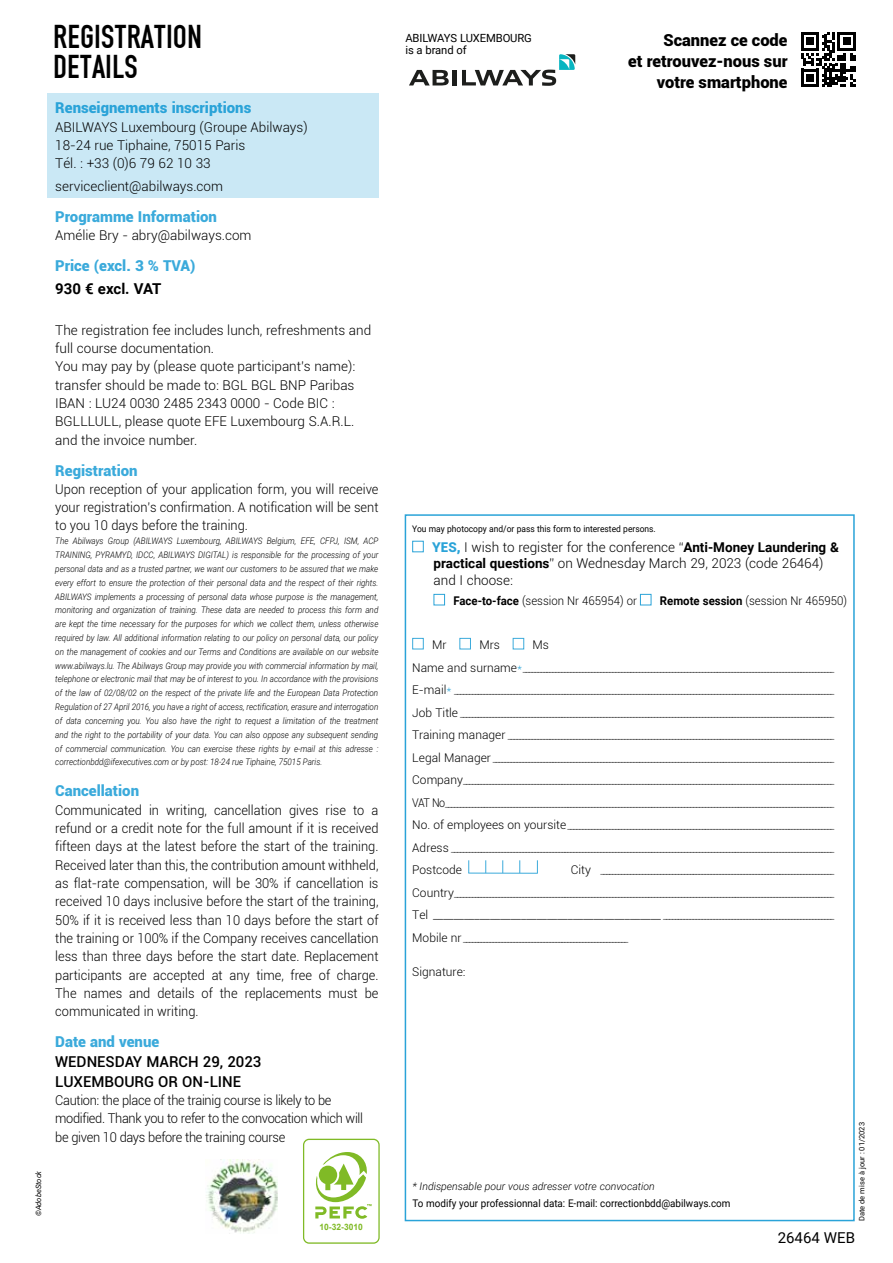
<style>
.page{position:relative;width:893px;height:1263px;background:#fff}
.page>*{position:absolute;margin:0;border:0;box-sizing:border-box;transform-origin:0 0}
.t1{font:34.5px/30px "DIN 1451 Engschrift Regular";color:#000}
.t2{font:900 16.5px/21px "Roboto";color:#000;text-align:right}
.t3{font:900 15px "Roboto";color:#3baadb}
.t4{font:500 15px/19.8px "Roboto";color:#000}
.t5{font:900 15px "Roboto";color:#2aa3d8}
.t6{font:700 15px "Roboto";color:#000}
.t7{font:15px "Roboto";color:#000}
.t8{font:300 13.5px/18.3px "Roboto";color:#000;text-align:justify;scale:.95 1}
.t9{font:300 13.5px/18.3px "Roboto";color:#000}
.t10{font:300 13.5px/18.3px "Roboto";letter-spacing:-.025em;color:#000;scale:.95 1}
.t11{font:300 12px "Roboto";color:#000;scale:.95 1}
.t12{font:300 12px "Roboto";color:#000}
.t13{font:11.25px/12px "Roboto";letter-spacing:-.01em;color:#000}
.t14{font:10.5px "Roboto";color:#000;scale:.94 1}
.t15{font:italic 300 10.5px "Roboto";color:#000}
.t16{font:300 9px "Roboto";color:#000}
.t17{font:italic 300 9px/13.8px "Roboto";color:#000;text-align:justify;scale:.9 1}
.t18{font:9px "Roboto";color:#000;scale:.94 1}
.t19{font:700 8.85px "Arial";color:#80ba26}
.t20{font:7.5px "Roboto";color:#000}
.t21{font:italic 7.5px "Roboto";color:#000}
.s1{font-weight:900;color:#2aa3d8}
.s2{font-weight:700}
.s3{font-size:12px}
.s4{font-size:12px;color:#3baadb}
</style>
<div class="page">
<div style="left:47px;top:93px;width:331px;height:105px;background:#cae8f5"></div>
<div style="left:405px;top:514px;width:450px;height:707px;border:2px solid #2aa3d8"></div>
<div style="left:412px;top:541px;width:12px;height:11px;background:#fff;border:1px solid #2aa3d8"></div>
<div style="left:434px;top:594px;width:11px;height:11px;background:#fff;border:1px solid #2aa3d8"></div>
<div style="left:640px;top:594px;width:11px;height:11px;background:#fff;border:1px solid #2aa3d8"></div>
<div style="left:412px;top:638px;width:12px;height:11px;background:#fff;border:1px solid #3baadb"></div>
<div style="left:459px;top:638px;width:12px;height:11px;background:#fff;border:1px solid #3baadb"></div>
<div style="left:513px;top:638px;width:11px;height:11px;background:#fff;border:1px solid #3baadb"></div>
<svg style="left:468px;top:860px;width:1px;height:13px"></svg>
<svg style="left:485px;top:860px;width:1px;height:13px"></svg>
<svg style="left:502px;top:860px;width:1px;height:13px"></svg>
<svg style="left:519px;top:860px;width:1px;height:13px"></svg>
<svg style="left:537px;top:860px;width:1px;height:13px"></svg>
<hr style="left:468px;top:873px;width:70px;height:1px;background:#3baadb">
<svg style="left:409px;top:70px;width:40px;height:15px"></svg>
<hr style="left:453px;top:70px;width:4px;height:15px;background:#1d1e1c">
<svg style="left:462px;top:54px;width:113px;height:32px"></svg>
<img style="left:206px;top:1159px;width:72px;height:75px">
<svg style="left:801px;top:32px;width:55px;height:55px"></svg>
<svg style="left:303px;top:1139px;width:77px;height:104px"></svg>
<div style="left:304px;top:1140px;width:74px;height:102px;background:#fff;border-radius:5px"></div>
<svg style="left:315px;top:1152px;width:56px;height:67px"></svg>
<p class="t21" style="left:33px;top:1216px;width:47px;rotate:-90deg">©AdobeStock</p>
<h1 class="t1" style="left:53px;top:21px;width:151px">REGISTRATION<br>DETAILS</h1>
<h3 class="t5" style="left:55px;top:97px;width:198px">Renseignements inscriptions</h3>
<h3 class="t9" style="left:55px;top:117px;width:254px">ABILWAYS Luxembourg (Groupe Abilways)<br>18-24 rue Tiphaine, 75015 Paris<br>Tél. : +33 (0)6 79 62 10 33</h3>
<h3 class="t9" style="left:55px;top:176px;width:169px">serviceclient@abilways.com</h3>
<h3 class="t3" style="left:55px;top:206px;width:163px">Programme Information</h3>
<h3 class="t9" style="left:55px;top:226px;width:198px">Amélie Bry - abry@abilways.com</h3>
<h3 class="t3" style="left:55px;top:255px;width:142px">Price (excl. 3 % TVA)</h3>
<h3 class="t6" style="left:55px;top:278px;width:108px">930 € excl. VAT</h3>
<p class="t9" style="left:55px;top:320px;width:317px">The registration fee includes lunch, refreshments and full course documentation.<br>You may pay by (please quote participant’s name): transfer should be made to: BGL BGL BNP Paribas IBAN : LU24 0030 2485 2343 0000 - Code BIC :<br>BGLLLULL, please quote EFE Luxembourg S.A.R.L. and the invoice number.</p>
<h3 class="t3" style="left:55px;top:459px;width:84px">Registration</h3>
<h3 class="t8" style="left:55px;top:479px;width:342px">Upon reception of your application form, you will receive your registration’s confirmation. A notification will be sent to you 10 days before the training.</h3>
<p class="t17" style="left:55px;top:534px;width:361px">The Abilways Group (ABILWAYS Luxembourg, ABILWAYS Belgium, EFE, CFPJ, ISM, ACP TRAINING, PYRAMYD, IDCC, ABILWAYS DIGITAL) is responsible for the processing of your personal data and as a trusted partner, we want our customers to be assured that we make every effort to ensure the protection of their personal data and the respect of their rights.<br>ABILWAYS implements a processing of personal data whose purpose is the management, monitoring and organization of training. These data are needed to process this form and are kept the time necessary for the purposes for which we collect them, unless otherwise required by law. All additional information relating to our policy on personal data, our policy on the management of cookies and our Terms and Conditions are available on our website www.abilways.lu. The Abilways Group may provide you with commercial information by mail, telephone or electronic mail that may be of interest to you. In accordance with the provisions of the law of 02/08/02 on the respect of the private life and the European Data Protection Regulation of 27 April 2016, you have a right of access, rectification, erasure and interrogation of data concerning you. You also have the right to request a limitation of the treatment and the right to the portability of your data. You can also oppose any subsequent sending of commercial communication. You can exercise these rights by e-mail at this adresse : correctionbdd@ifexecutives.com or by post: 18-24 rue Tiphaine, 75015 Paris.</p>
<h3 class="t3" style="left:55px;top:780px;width:85px">Cancellation</h3>
<p class="t8" style="left:55px;top:800px;width:342px">Communicated in writing, cancellation gives rise to a refund or a credit note for the full amount if it is received fifteen days at the latest before the start of the training.<br>Received later than this, the contribution amount withheld, as flat-rate compensation, will be 30% if cancellation is received 10 days inclusive before the start of the training, 50% if it is received less than 10 days before the start of the training or 100% if the Company receives cancellation less than three days before the start date. Replacement participants are accepted at any time, free of charge.<br>The names and details of the replacements must be communicated in writing.</p>
<h3 class="t3" style="left:55px;top:1031px;width:106px">Date and venue</h3>
<h3 class="t4" style="left:55px;top:1051px;width:208px">WEDNESDAY MARCH 29, 2023<br>LUXEMBOURG OR ON-LINE</h3>
<h3 class="t10" style="left:55px;top:1091px;width:326px">Caution: the place of the trainig course is likely to be modified. Thank you to refer to the convocation which will be given 10 days before the training course</h3>
<p class="t19" style="left:320px;top:1221px;width:45px">10-32-3010</p>
<p class="t13" style="left:405px;top:31px;width:128px">ABILWAYS LUXEMBOURG is a brand of</p>
<h2 class="t2" style="left:628px;top:29px;width:161px">Scannez ce code<br>et retrouvez-nous sur votre smartphone</h2>
<p class="t18" style="left:412px;top:522px;width:261px">You may photocopy and/or pass this form to interested persons.</p>
<h3 class="t9" style="left:432px;top:539px;width:408px;line-height:16.2px"><span class="s1">YES,</span> I wish to register for the conference “<span class="s2">Anti-Money Laundering &amp; practical questions</span>” on Wednesday March 29, 2023 (code 26464) and I choose:</h3>
<h3 class="t11" style="left:453px;top:593px;width:195px"><span class="s2">Face-to-face</span> (session Nr 465954) or</h3>
<h3 class="t11" style="left:660px;top:593px;width:198px"><span class="s2">Remote session</span> (session Nr 465950)</h3>
<h3 class="t12" style="left:432px;top:637px;width:16px">Mr</h3>
<h3 class="t12" style="left:479px;top:637px;width:22px">Mrs</h3>
<h3 class="t12" style="left:533px;top:637px;width:18px">Ms</h3>
<p class="t16" style="left:412px;top:662px;width:424px"><span class="s3">Name and surname</span><span class="s4">*</span> ________________________________________________________________________________________________________</p>
<p class="t16" style="left:412px;top:685px;width:424px"><span class="s3">E-mail</span><span class="s4">*</span> _______________________________________________________________________________________________________________________________</p>
<p class="t16" style="left:412px;top:707px;width:424px"><span class="s3">Job Title</span> _____________________________________________________________________________________________________________________________</p>
<p class="t16" style="left:412px;top:730px;width:424px"><span class="s3">Training manager</span> _____________________________________________________________________________________________________________</p>
<p class="t16" style="left:412px;top:752px;width:424px"><span class="s3">Legal Manager</span> __________________________________________________________________________________________________________________</p>
<p class="t16" style="left:412px;top:775px;width:424px"><span class="s3">Company</span>____________________________________________________________________________________________________________________________</p>
<p class="t16" style="left:412px;top:797px;width:424px"><span class="s3">VAT No</span>__________________________________________________________________________________________________________________________________</p>
<p class="t16" style="left:412px;top:820px;width:424px"><span class="s3">No. of employees on yoursite</span> _________________________________________________________________________________________</p>
<p class="t16" style="left:412px;top:842px;width:424px"><span class="s3">Adress</span> ________________________________________________________________________________________________________________________________</p>
<h3 class="t12" style="left:412px;top:862px;width:51px">Postcode</h3>
<p class="t16" style="left:571px;top:865px;width:265px"><span class="s3">City</span> ______________________________________________________________________________</p>
<p class="t16" style="left:412px;top:887px;width:424px"><span class="s3">Country</span>_______________________________________________________________________________________________________________________________</p>
<p class="t16" style="left:412px;top:910px;width:423px"><span class="s3">Tel ____________________________________________</span> _________________________________________________________</p>
<p class="t16" style="left:412px;top:932px;width:217px"><span class="s3">Mobile nr</span> _______________________________________________________</p>
<h3 class="t12" style="left:412px;top:963px;width:55px">Signature:</h3>
<p class="t15" style="left:412px;top:1179px;width:244px">* Indispensable pour vous adresser votre convocation</p>
<p class="t14" style="left:412px;top:1196px;width:340px">To modify your professionnal data: E-mail: correctionbdd@abilways.com</p>
<p class="t20" style="left:857px;top:1221px;width:101px;rotate:-90deg">Date de mise à jour : 01/2023</p>
<h3 class="t7" style="left:778px;top:1227px;width:79px">26464 WEB</h3>
</div>
